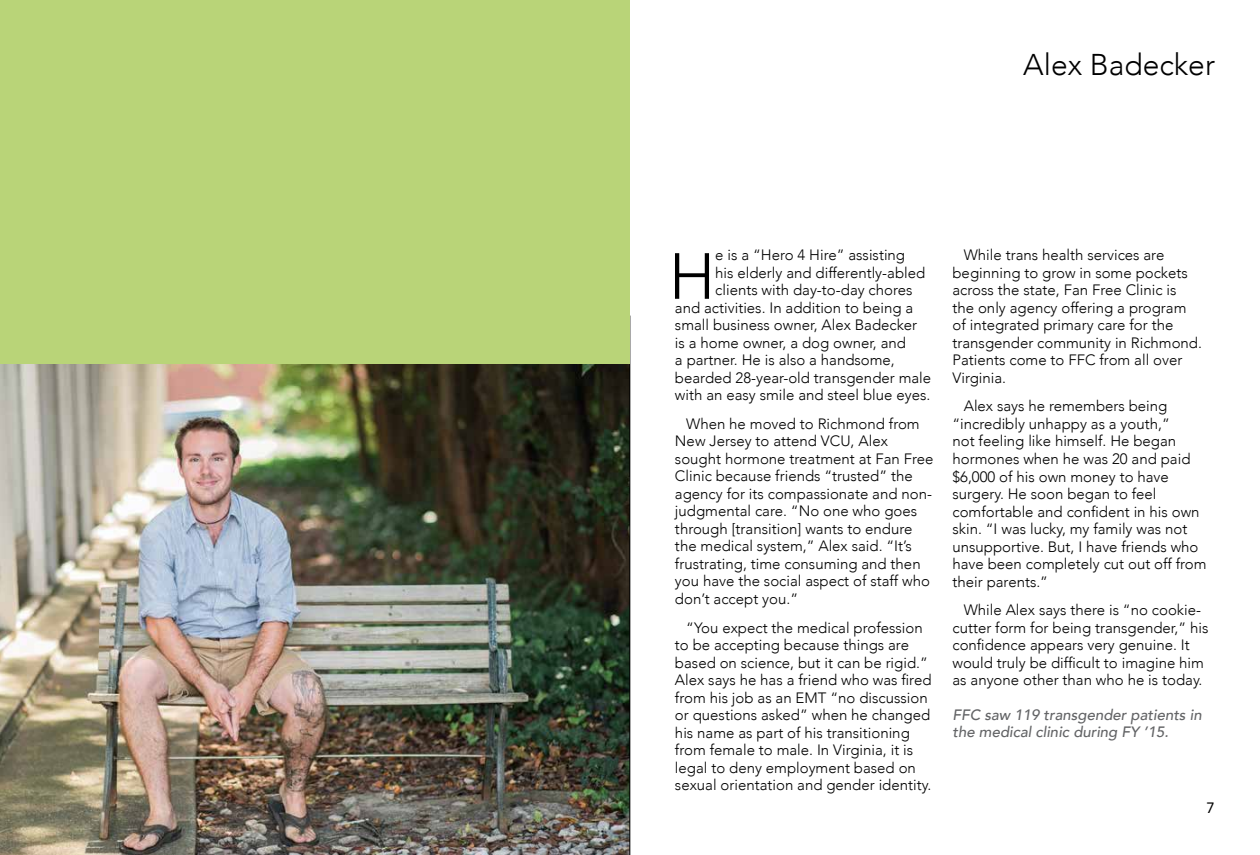
<style>
.page{position:relative;width:1260px;height:855px;background:#fff}
.page>*{position:absolute;margin:0;border:0;box-sizing:border-box;transform-origin:0 0}
.t1{font:300 64.38px "Avenir";color:#000}
.t2{font:300 30px "Avenir";color:#000}
.t3{font:300 15px/17.5px "Avenir";color:#000}
.t4{font:italic 500 15px/17.5px "Avenir";color:#636466}
.t5{font:15px "Avenir";color:#000}
</style>
<div class="page">
<img style="left:0;top:363px;width:630px;height:492px">
<div style="left:0;top:0;width:630px;height:363px;background:#b9d478"></div>
<h2 class="t2" style="left:1023px;top:47px;width:193px">Alex Badecker</h2>
<h1 class="t1" style="left:669px;top:239px;width:48px">H</h1>
<p class="t3" style="left:715px;top:246px;width:191px">e is a “Hero 4 Hire” assisting</p>
<p class="t3" style="left:715px;top:264px;width:212px">his elderly and differently-abled</p>
<p class="t3" style="left:715px;top:281px;width:199px">clients with day-to-day chores</p>
<p class="t3" style="left:675px;top:299px;width:240px">and activities. In addition to being a</p>
<p class="t3" style="left:675px;top:316px;width:244px">small business owner, Alex Badecker</p>
<p class="t3" style="left:675px;top:334px;width:233px">is a home owner, a dog owner, and</p>
<p class="t3" style="left:675px;top:351px;width:221px">a partner. He is also a handsome,</p>
<p class="t3" style="left:675px;top:369px;width:258px">bearded 28-year-old transgender male</p>
<p class="t3" style="left:675px;top:386px;width:257px">with an easy smile and steel blue eyes.</p>
<p class="t3" style="left:675px;top:415px;width:260px;text-indent:11px">When he moved to Richmond from New Jersey to attend VCU, Alex sought hormone treatment at Fan Free Clinic because friends “trusted” the agency for its compassionate and non&shy;judgmental care. “No one who goes through [transition] wants to endure the medical system,” Alex said. “It’s frustrating, time consuming and then you have the social aspect of staff who don’t accept you.”</p>
<p class="t3" style="left:675px;top:619px;width:258px;text-indent:11px">“You expect the medical profession to be accepting because things are based on science, but it can be rigid.” Alex says he has a friend who was fired from his job as an EMT “no discussion or questions asked” when he changed his name as part of his transitioning from female to male. In Virginia, it is legal to deny employment based on sexual orientation and gender identity.</p>
<p class="t3" style="left:952px;top:246px;width:251px;text-indent:11px">While trans health services are beginning to grow in some pockets across the state, Fan Free Clinic is<br>the only agency offering a program of integrated primary care for the transgender community in Richmond.<br>Patients come to FFC from all over<br>Virginia.</p>
<p class="t3" style="left:952px;top:398px;width:256px;text-indent:11px">Alex says he remembers being “incredibly unhappy as a youth,”<br>not feeling like himself. He began hormones when he was 20 and paid $6,000 of his own money to have surgery. He soon began to feel comfortable and confident in his own skin. “I was lucky, my family was not unsupportive. But, I have friends who have been completely cut out off from their parents.”</p>
<p class="t3" style="left:952px;top:601px;width:257px;text-indent:11px">While Alex says there is “no cookie&shy;cutter form for being transgender,” his confidence appears very genuine. It would truly be difficult to imagine him as anyone other than who he is today.</p>
<p class="t4" style="left:952px;top:706px;width:251px">FFC saw 119 transgender patients in the medical clinic during FY ’15.</p>
<p class="t5" style="left:1207px;top:796px;width:10px">7</p>
</div>
